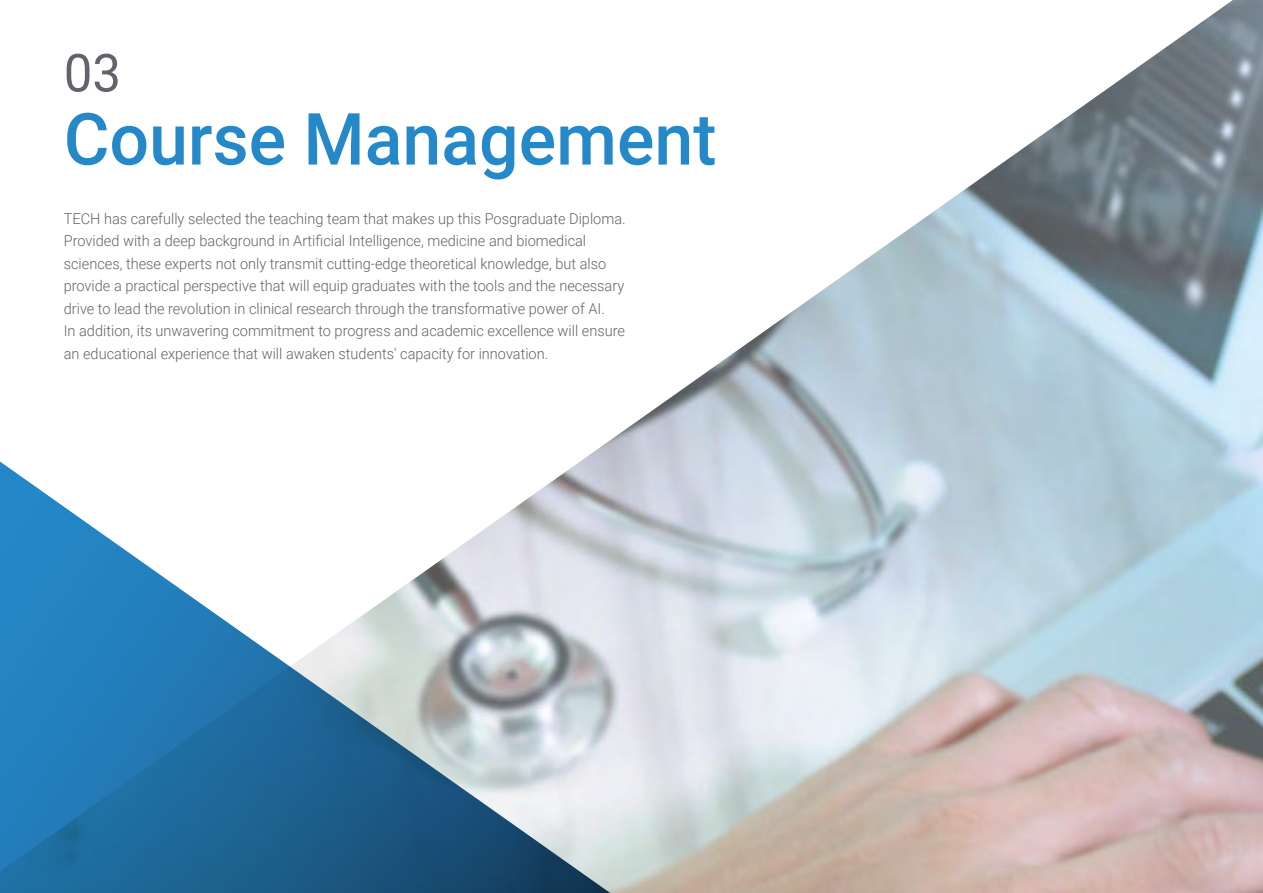
<style>
.page{position:relative;width:1263px;height:893px;background:#fff}
.page>*{position:absolute;margin:0;border:0;box-sizing:border-box;transform-origin:0 0}
.t1{font:500 72px "Roboto";color:#2488c9}
.t2{font:52.5px "Roboto";color:#61646a}
.t3{font:300 15px/22.5px "Roboto";color:#61646a}
</style>
<div class="page">
<img style="left:602px;top:0;width:661px;height:893px">
<svg style="left:0;top:446px;width:640px;height:447px"></svg>
<h2 class="t2" style="left:64px;top:36px;width:59px">03</h2>
<h1 class="t1" style="left:64px;top:89px;width:654px">Course Management</h1>
<p class="t3" style="left:64px;top:207px;width:563px">TECH has carefully selected the teaching team that makes up this Posgraduate Diploma.<br>Provided with a deep background in Artificial Intelligence, medicine and biomedical sciences, these experts not only transmit cutting-edge theoretical knowledge, but also provide a practical perspective that will equip graduates with the tools and the necessary drive to lead the revolution in clinical research through the transformative power of AI.<br>In addition, its unwavering commitment to progress and academic excellence will ensure an educational experience that will awaken students' capacity for innovation.</p>
</div>
